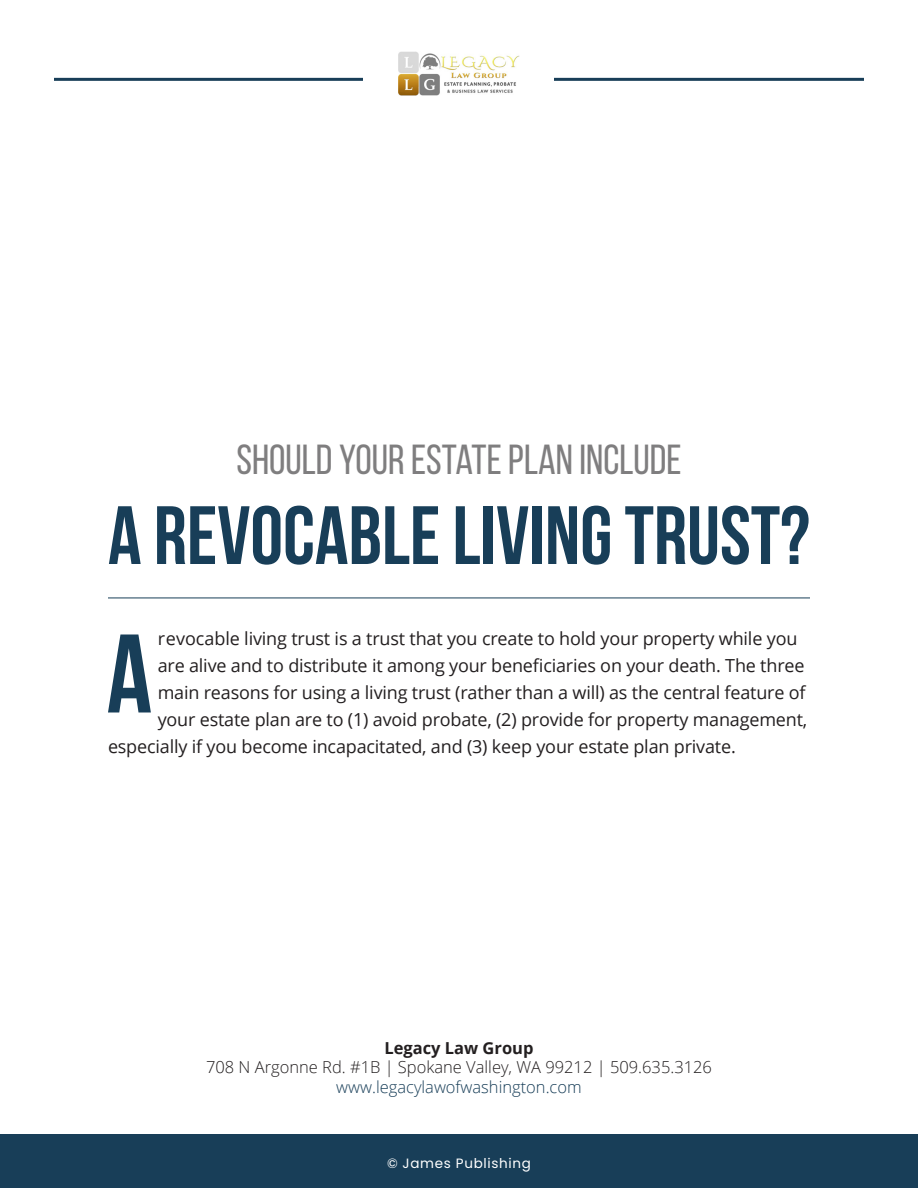
<style>
.page{position:relative;width:918px;height:1188px;background:#fff}
.page>*{position:absolute;margin:0;border:0;box-sizing:border-box;transform-origin:0 0}
.P7_-_Drop_Cap{font:700 111.45px "Bebas Neue";color:#183e58}
.t1{font:700 82.5px "Bebas Neue";color:#183e58}
.t2{font:42px "Bebas Neue";color:#7f7e7f}
.P7_-_Drop_Cap-2{font:18px "Open Sans";letter-spacing:-.01em;color:#231f20}
.t3{font:300 16.5px "Open Sans";color:#231f20}
.t4{font:300 16.5px "Open Sans";color:#183e58}
.t5{font:700 16.5px "Open Sans";color:#231f20}
.t6{font:13.5px "Poppins";letter-spacing:.05em;color:#fff}
</style>
<div class="page">
<hr style="left:54px;top:78px;width:810px;height:3px;background:#183e58">
<div style="left:364px;top:13px;width:190px;height:125px;background:#fff"></div>
<img style="left:398px;top:51px;width:122px;height:44px">
<div style="left:0;top:1134px;width:918px;height:54px;background:#183e58"></div>
<hr style="left:108px;top:598px;width:702px;height:1px;background:#183e58">
<p class="t2" style="left:236px;top:437px;width:447px">SHOULD YOUR ESTATE PLAN INCLUDE</p>
<p class="t1" style="left:108px;top:490px;width:703px">A REVOCABLE LIVING TRUST?</p>
<p class="P7_-_Drop_Cap" style="left:107px;top:613px;width:47px">A</p>
<p class="P7_-_Drop_Cap-2" style="left:158px;top:626px;width:641px">revocable living trust is a trust that you create to hold your property while you</p>
<p class="P7_-_Drop_Cap-2" style="left:158px;top:653px;width:648px">are alive and to distribute it among your beneficiaries on your death. The three</p>
<p class="P7_-_Drop_Cap-2" style="left:158px;top:680px;width:649px">main reasons for using a living trust (rather than a will) as the central feature of</p>
<p class="P7_-_Drop_Cap-2" style="left:158px;top:707px;width:651px">your estate plan are to (1) avoid probate, (2) provide for property management,</p>
<p class="P7_-_Drop_Cap-2" style="left:108px;top:734px;width:629px">especially if you become incapacitated, and (3) keep your estate plan private.</p>
<p class="t5" style="left:384px;top:1036px;width:151px">Legacy Law Group</p>
<p class="t3" style="left:206px;top:1056px;width:508px">708 N Argonne Rd. #1B | Spokane Valley, WA 99212 | 509.635.3126</p>
<p class="t4" style="left:336px;top:1076px;width:247px">www.legacylawofwashington.com</p>
<p class="t6" style="left:387px;top:1156px;width:145px">© James Publishing</p>
</div>
